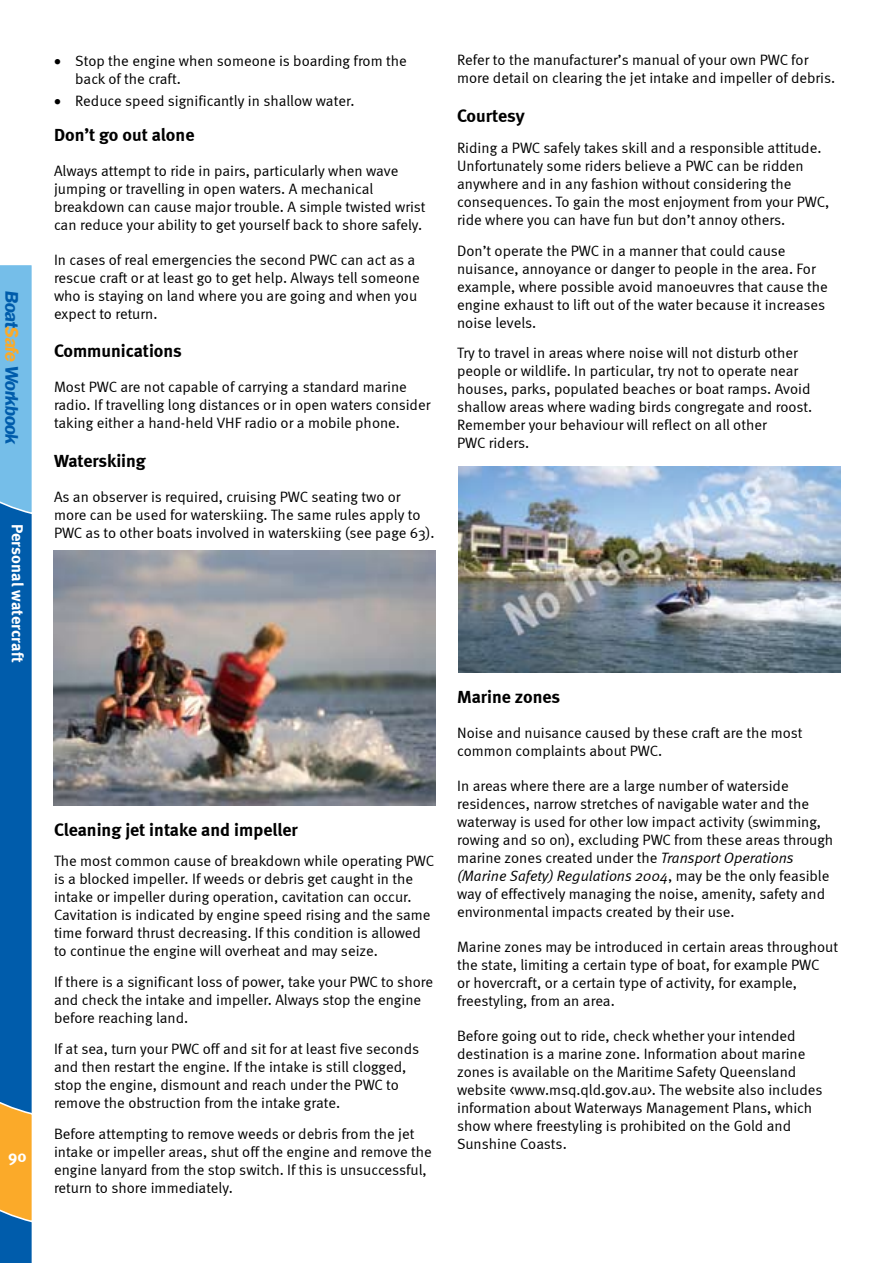
<style>
.page{position:relative;width:893px;height:1263px;background:#fff}
.page>*{position:absolute;margin:0;border:0;box-sizing:border-box;transform-origin:0 0}
.t1{font:600 18.75px "Franklin Gothic";color:#005cab;scale:1.04 1}
.t2{font:700 18px "Meta";color:#000}
.t3{font:700 16.5px "Meta";letter-spacing:.005em;color:#fff}
.t4{font:15px/18px "Meta Normal";color:#000}
.s1{color:#fbaa29}
.s2{font-style:italic}
</style>
<div class="page">
<svg style="left:0;top:265px;width:32px;height:998px;background:#3a7ead"></svg>
<img style="left:53px;top:550px;width:382px;height:255px">
<img style="left:458px;top:467px;width:383px;height:205px">
<p class="t1" style="left:23px;top:290px;width:153px;rotate:90deg">Boat<span class="s1">Safe</span> Workbook</p>
<p class="t3" style="left:27px;top:524px;width:140px;rotate:90deg">Personal watercraft</p>
<p class="t3" style="left:8px;top:1146px;width:20px">90</p>
<p class="t4" style="left:75px;top:51px;width:333px;text-indent:-21px">• Stop the engine when someone is boarding from the back of the craft.</p>
<p class="t4" style="left:54px;top:92px;width:302px">• Reduce speed significantly in shallow water.</p>
<p class="t2" style="left:54px;top:124px;width:142px">Don’t go out alone</p>
<p class="t4" style="left:54px;top:161px;width:373px">Always attempt to ride in pairs, particularly when wave jumping or travelling in open waters. A mechanical breakdown can cause major trouble. A simple twisted wrist can reduce your ability to get yourself back to shore safely.</p>
<p class="t4" style="left:54px;top:250px;width:367px">In cases of real emergencies the second PWC can act as a rescue craft or at least go to get help. Always tell someone who is staying on land where you are going and when you expect to return.</p>
<p class="t2" style="left:54px;top:340px;width:129px">Communications</p>
<p class="t4" style="left:54px;top:378px;width:378px">Most PWC are not capable of carrying a standard marine radio. If travelling long distances or in open waters consider taking either a hand-held VHF radio or a mobile phone.</p>
<p class="t2" style="left:54px;top:450px;width:93px">Waterskiing</p>
<p class="t4" style="left:54px;top:487px;width:382px">As an observer is required, cruising PWC seating two or more can be used for waterskiing. The same rules apply to<br>PWC as to other boats involved in waterskiing (see page 63).</p>
<p class="t4" style="left:457px;top:51px;width:380px">Refer to the manufacturer’s manual of your own PWC for more detail on clearing the jet intake and impeller of debris.</p>
<p class="t2" style="left:457px;top:105px;width:69px">Courtesy</p>
<p class="t4" style="left:457px;top:138px;width:374px">Riding a PWC safely takes skill and a responsible attitude.<br>Unfortunately some riders believe a PWC can be ridden anywhere and in any fashion without considering the consequences. To gain the most enjoyment from your PWC, ride where you can have fun but don’t annoy others.</p>
<p class="t4" style="left:457px;top:241px;width:372px">Don’t operate the PWC in a manner that could cause nuisance, annoyance or danger to people in the area. For example, where possible avoid manoeuvres that cause the engine exhaust to lift out of the water because it increases noise levels.</p>
<p class="t4" style="left:457px;top:344px;width:357px">Try to travel in areas where noise will not disturb other people or wildlife. In particular, try not to operate near houses, parks, populated beaches or boat ramps. Avoid shallow areas where wading birds congregate and roost.<br>Remember your behaviour will reflect on all other<br>PWC riders.</p>
<p class="t2" style="left:54px;top:819px;width:245px">Cleaning jet intake and impeller</p>
<p class="t4" style="left:54px;top:852px;width:382px">The most common cause of breakdown while operating PWC is a blocked impeller. If weeds or debris get caught in the intake or impeller during operation, cavitation can occur.<br>Cavitation is indicated by engine speed rising and the same time forward thrust decreasing. If this condition is allowed to continue the engine will overheat and may seize.</p>
<p class="t4" style="left:54px;top:973px;width:381px">If there is a significant loss of power, take your PWC to shore and check the intake and impeller. Always stop the engine before reaching land.</p>
<p class="t4" style="left:54px;top:1039px;width:367px">If at sea, turn your PWC off and sit for at least five seconds and then restart the engine. If the intake is still clogged, stop the engine, dismount and reach under the PWC to remove the obstruction from the intake grate.</p>
<p class="t4" style="left:54px;top:1124px;width:379px">Before attempting to remove weeds or debris from the jet intake or impeller areas, shut off the engine and remove the engine lanyard from the stop switch. If this is unsuccessful, return to shore immediately.</p>
<p class="t2" style="left:457px;top:686px;width:105px">Marine zones</p>
<p class="t4" style="left:457px;top:724px;width:347px">Noise and nuisance caused by these craft are the most common complaints about PWC.</p>
<p class="t4" style="left:457px;top:777px;width:378px">In areas where there are a large number of waterside residences, narrow stretches of navigable water and the waterway is used for other low impact activity (swimming, rowing and so on), excluding PWC from these areas through marine zones created under the <span class="s2">Transport Operations (Marine Safety) Regulations 2004</span>, may be the only feasible way of effectively managing the noise, amenity, safety and environmental impacts created by their use.</p>
<p class="t4" style="left:457px;top:938px;width:382px">Marine zones may be introduced in certain areas throughout the state, limiting a certain type of boat, for example PWC<br>or hovercraft, or a certain type of activity, for example, freestyling, from an area.</p>
<p class="t4" style="left:457px;top:1027px;width:367px">Before going out to ride, check whether your intended destination is a marine zone. Information about marine zones is available on the Maritime Safety Queensland website &lt;www.msq.qld.gov.au&gt;. The website also includes information about Waterways Management Plans, which show where freestyling is prohibited on the Gold and Sunshine Coasts.</p>
</div>
